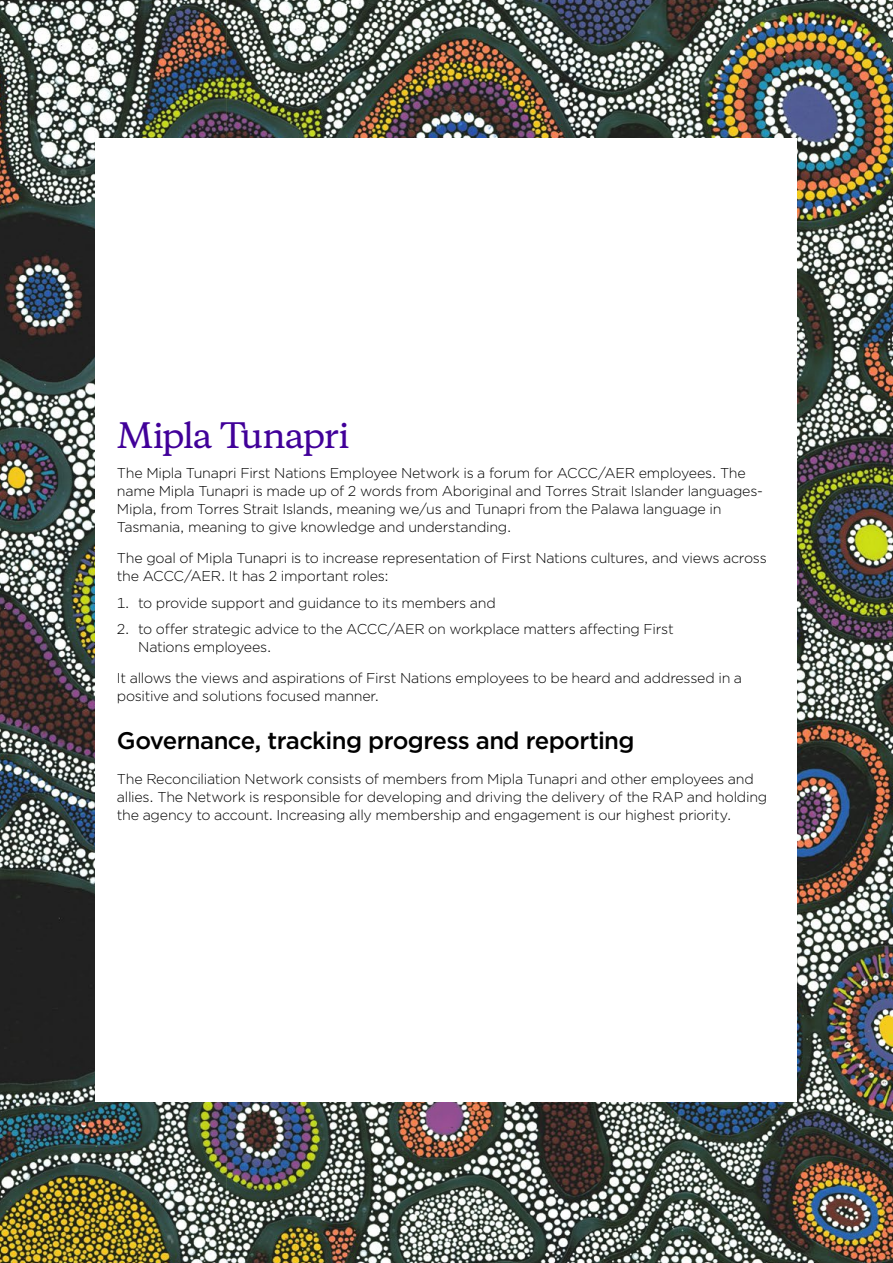
<style>
.page{position:relative;width:893px;height:1263px;background:#fff}
.page>*{position:absolute;margin:0;border:0;box-sizing:border-box;transform-origin:0 0}
.t1{font:500 33px "Copernicus";letter-spacing:-.05em;color:#410099}
.t2{font:500 24px "Gotham";letter-spacing:-.025em;color:#000}
.t3{font:300 14.25px/18px "Gotham";letter-spacing:-.02em;color:#000}
</style>
<div class="page">
<img style="left:0;top:0;width:893px;height:1263px">
<div style="left:96px;top:138px;width:701px;height:963px;background:#fff"></div>
<h1 class="t1" style="left:117px;top:406px;width:234px">Mipla Tunapri</h1>
<p class="t3" style="left:117px;top:464px;width:647px">The Mipla Tunapri First Nations Employee Network is a forum for ACCC/AER employees. The name Mipla Tunapri is made up of 2 words from Aboriginal and Torres Strait Islander languages-Mipla, from Torres Strait Islands, meaning we/us and Tunapri from the Palawa language in Tasmania, meaning to give knowledge and understanding.</p>
<p class="t3" style="left:117px;top:549px;width:651px">The goal of Mipla Tunapri is to increase representation of First Nations cultures, and views across the ACCC/AER. It has 2 important roles:</p>
<p class="t3" style="left:117px;top:593px;width:380px">1. to provide support and guidance to its members and</p>
<p class="t3" style="left:138px;top:620px;width:537px;text-indent:-21px">2. to offer strategic advice to the ACCC/AER on workplace matters affecting First<br>Nations employees.</p>
<p class="t3" style="left:117px;top:668px;width:627px">It allows the views and aspirations of First Nations employees to be heard and addressed in a positive and solutions focused manner.</p>
<h2 class="t2" style="left:117px;top:725px;width:519px">Governance, tracking progress and reporting</h2>
<p class="t3" style="left:117px;top:770px;width:652px">The Reconciliation Network consists of members from Mipla Tunapri and other employees and allies. The Network is responsible for developing and driving the delivery of the RAP and holding the agency to account. Increasing ally membership and engagement is our highest priority.</p>
</div>
